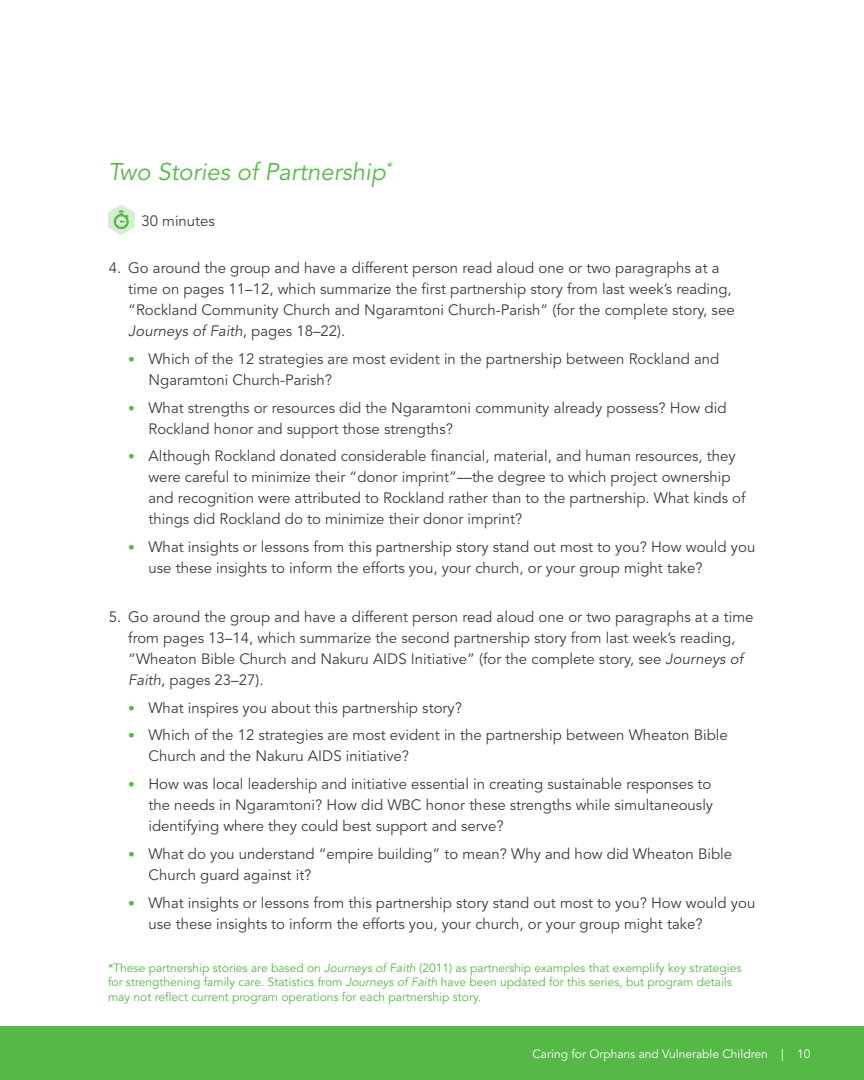
<style>
.page{position:relative;width:864px;height:1080px;background:#fff}
.page>*{position:absolute;margin:0;border:0;box-sizing:border-box;transform-origin:0 0}
.subhead_1{font:italic 24px "Avenir LT Std";color:#56b947}
.hanging_indent_bulle{font:15px/21px "Avenir LT Std";color:#3e3e3f}
.handing_indent_numbe{font:15px/21px "Avenir LT Std";color:#3e3e3f}
.body_text{font:15px "Avenir LT Std";color:#3e3e3f}
.footnote{font:12px/14.4px "Avenir LT Std";color:#56b947}
.t1{font:12px "Avenir LT Std";color:#fff}
.s1{font-style:italic}
.s2{font-weight:300;font-size:13.5px;color:#56b947}
</style>
<div class="page">
<div style="left:0;top:1026px;width:864px;height:54px;background:#56b947"></div>
<svg style="left:108px;top:204px;width:27px;height:31px"></svg>
<p class="subhead_1" style="left:108px;top:158px;width:285px">Two Stories of Partnership<sup>*</sup></p>
<p class="body_text" style="left:141px;top:212px;width:75px">30 minutes</p>
<p class="handing_indent_numbe" style="left:128px;top:258px;width:608px;text-indent:-20px">4. Go around the group and have a different person read aloud one or two paragraphs at a time on pages 11–12, which summarize the first partnership story from last week’s reading, “Rockland Community Church and Ngaramtoni Church-Parish” (for the complete story, see <span class="s1">Journeys of Faith</span>, pages 18–22).</p>
<p class="hanging_indent_bulle" style="left:148px;top:349px;width:572px;text-indent:-20px"><span class="s2">•</span> Which of the 12 strategies are most evident in the partnership between Rockland and<br>Ngaramtoni Church-Parish?</p>
<p class="hanging_indent_bulle" style="left:148px;top:397px;width:580px;text-indent:-20px"><span class="s2">•</span> What strengths or resources did the Ngaramtoni community already possess? How did<br>Rockland honor and support those strengths?</p>
<p class="hanging_indent_bulle" style="left:148px;top:446px;width:599px;text-indent:-20px"><span class="s2">•</span> Although Rockland donated considerable financial, material, and human resources, they were careful to minimize their “donor imprint”—the degree to which project ownership and recognition were attributed to Rockland rather than to the partnership. What kinds of things did Rockland do to minimize their donor imprint?</p>
<p class="hanging_indent_bulle" style="left:148px;top:537px;width:608px;text-indent:-20px"><span class="s2">•</span> What insights or lessons from this partnership story stand out most to you? How would you use these insights to inform the efforts you, your church, or your group might take?</p>
<p class="handing_indent_numbe" style="left:128px;top:607px;width:627px;text-indent:-20px">5. Go around the group and have a different person read aloud one or two paragraphs at a time from pages 13–14, which summarize the second partnership story from last week’s reading, “Wheaton Bible Church and Nakuru AIDS Initiative” (for the complete story, see <span class="s1">Journeys of Faith</span>, pages 23–27).</p>
<p class="hanging_indent_bulle" style="left:128px;top:697px;width:335px"><span class="s2">•</span> What inspires you about this partnership story?</p>
<p class="hanging_indent_bulle" style="left:148px;top:725px;width:581px;text-indent:-20px"><span class="s2">•</span> Which of the 12 strategies are most evident in the partnership between Wheaton Bible<br>Church and the Nakuru AIDS initiative?</p>
<p class="hanging_indent_bulle" style="left:148px;top:774px;width:566px;text-align:justify;text-indent:-20px"><span class="s2">•</span> How was local leadership and initiative essential in creating sustainable responses to the needs in Ngaramtoni? How did WBC honor these strengths while simultaneously identifying where they could best support and serve?</p>
<p class="hanging_indent_bulle" style="left:148px;top:844px;width:585px;text-indent:-20px"><span class="s2">•</span> What do you understand “empire building” to mean? Why and how did Wheaton Bible<br>Church guard against it?</p>
<p class="hanging_indent_bulle" style="left:148px;top:892px;width:608px;text-indent:-20px"><span class="s2">•</span> What insights or lessons from this partnership story stand out most to you? How would you use these insights to inform the efforts you, your church, or your group might take?</p>
<p class="footnote" style="left:108px;top:961px;width:635px">*These partnership stories are based on <span class="s1">Journeys of Faith</span> (2011) as partnership examples that exemplify key strategies for strengthening family care. Statistics from <span class="s1">Journeys of Faith</span> have been updated for this series, but program details may not reflect current program operations for each partnership story.</p>
<p class="t1" style="left:533px;top:1047px;width:280px">Caring for Orphans and Vulnerable Children | 10</p>
</div>
